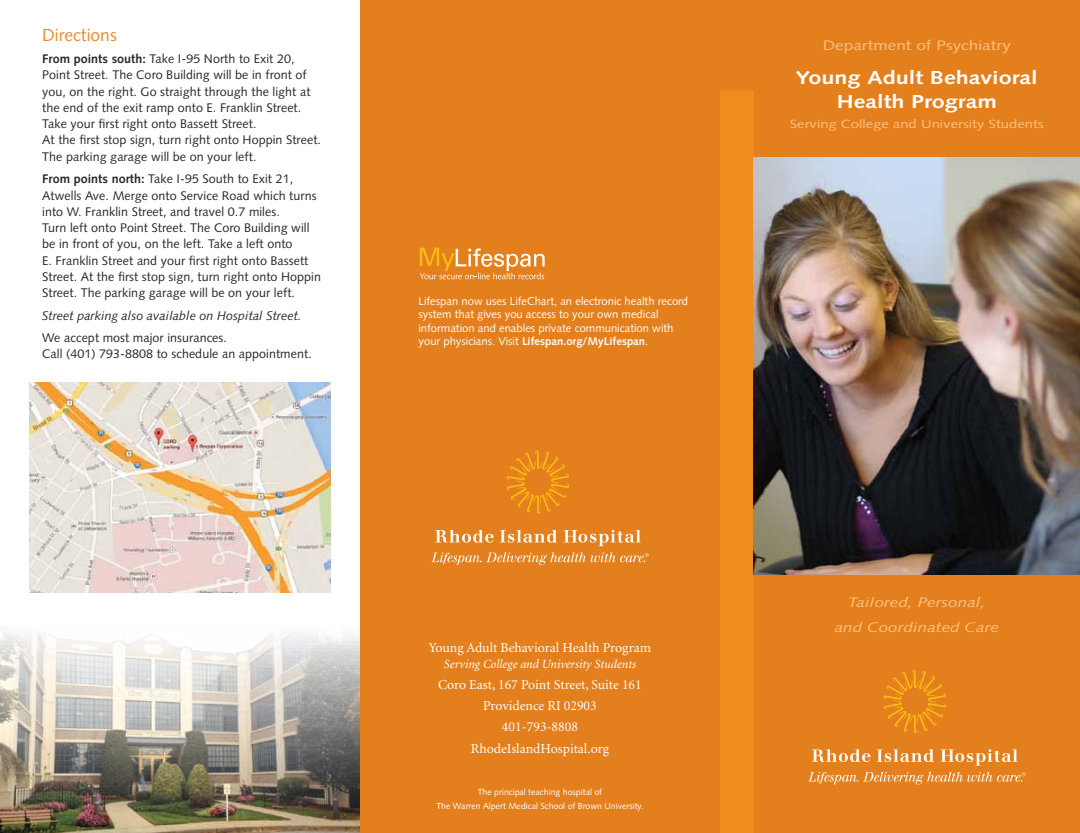
<style>
.page{position:relative;width:1080px;height:833px;background:#fff}
.page>*{position:absolute;margin:0;border:0;box-sizing:border-box;transform-origin:0 0}
.t1{font:700 18.75px/23.4px "Syntax";color:#fff;text-align:center;scale:1.25 1}
.t2{font:17.5px "Syntax";color:#e68c33}
.t3{font:13.75px/21.2px "Minion";color:#fff;text-align:center}
.t4{font:italic 13.75px/24.8px "Syntax";color:#fdc180;text-align:center;scale:1.25 1}
.t5{font:13.75px "Syntax";color:#fdc180;scale:1.25 1}
.t6{font:12.5px/16.2px "Syntax";letter-spacing:.005em;color:#292829}
.t7{font:italic 12.5px "Syntax";letter-spacing:.005em;color:#292829}
.t8{font:italic 12.5px "Minion";color:#fff}
.t9{font:11.88px "Syntax";color:#fdc180;scale:1.25 1}
.t10{font:11.25px/13.5px "Syntax";color:#fff}
.t11{font:8.75px/13.8px "Syntax";color:#fff;text-align:center}
.s1{font-weight:700}
</style>
<div class="page">
<div style="left:360px;top:0;width:720px;height:832px;background:#e37f1c"></div>
<div style="left:720px;top:90px;width:34px;height:742px;background:#f08b1d"></div>
<img style="left:754px;top:158px;width:326px;height:416px">
<img style="left:0;top:592px;width:360px;height:240px">
<img style="left:29px;top:382px;width:302px;height:210px">
<svg style="left:420px;top:248px;width:125px;height:31px"></svg>
<svg style="left:883px;top:670px;width:63px;height:63px"></svg>
<svg style="left:812px;top:749px;width:59px;height:13px"></svg>
<svg style="left:877px;top:749px;width:57px;height:13px"></svg>
<svg style="left:941px;top:749px;width:77px;height:16px"></svg>
<svg style="left:808px;top:771px;width:218px;height:13px"></svg>
<svg style="left:506px;top:450px;width:63px;height:63px"></svg>
<svg style="left:435px;top:530px;width:59px;height:12px"></svg>
<svg style="left:500px;top:530px;width:57px;height:12px"></svg>
<svg style="left:564px;top:530px;width:77px;height:16px"></svg>
<svg style="left:431px;top:552px;width:218px;height:13px"></svg>
<h2 class="t2" style="left:42px;top:25px;width:76px">Directions</h2>
<p class="t6" style="left:42px;top:51px;width:280px"><span class="s1">From points south:</span> Take I-95 North to Exit 20, Point Street. The Coro Building will be in front of you, on the right. Go straight through the light at the end of the exit ramp onto E. Franklin Street.<br>Take your first right onto Bassett Street.<br>At the first stop sign, turn right onto Hoppin Street.<br>The parking garage will be on your left.</p>
<p class="t6" style="left:42px;top:171px;width:280px"><span class="s1">From points north:</span> Take I-95 South to Exit 21, Atwells Ave. Merge onto Service Road which turns into W. Franklin Street, and travel 0.7 miles.<br>Turn left onto Point Street. The Coro Building will be in front of you, on the left. Take a left onto<br>E. Franklin Street and your first right onto Bassett Street. At the first stop sign, turn right onto Hoppin Street. The parking garage will be on your left.</p>
<p class="t7" style="left:42px;top:308px;width:261px">Street parking also available on Hospital Street.</p>
<p class="t6" style="left:42px;top:330px;width:271px">We accept most major insurances.<br>Call (401) 793-8808 to schedule an appointment.</p>
<p class="t10" style="left:418px;top:294px;width:271px">Lifespan now uses LifeChart, an electronic health record system that gives you access to your own medical information and enables private communication with your physicians. Visit <span class="s1">Lifespan.org/MyLifespan</span>.</p>
<p class="t3" style="left:429px;top:637px;width:224px">Young Adult Behavioral Health Program</p>
<p class="t8" style="left:444px;top:657px;width:194px">Serving College and University Students</p>
<p class="t3" style="left:438px;top:674px;width:205px">Coro East, 167 Point Street, Suite 161<br>Providence RI 02903<br>401-793-8808<br>RhodeIslandHospital.org</p>
<p class="t11" style="left:436px;top:784px;width:209px">The principal teaching hospital of<br>The Warren Alpert Medical School of Brown University.</p>
<p class="t5" style="left:823px;top:37px;width:152px">Department of Psychiatry</p>
<h1 class="t1" style="left:796px;top:66px;width:195px">Young Adult Behavioral<br>Health Program</h1>
<p class="t9" style="left:790px;top:117px;width:205px">Serving College and University Students</p>
<p class="t4" style="left:835px;top:590px;width:133px">Tailored, Personal, and Coordinated Care</p>
</div>
